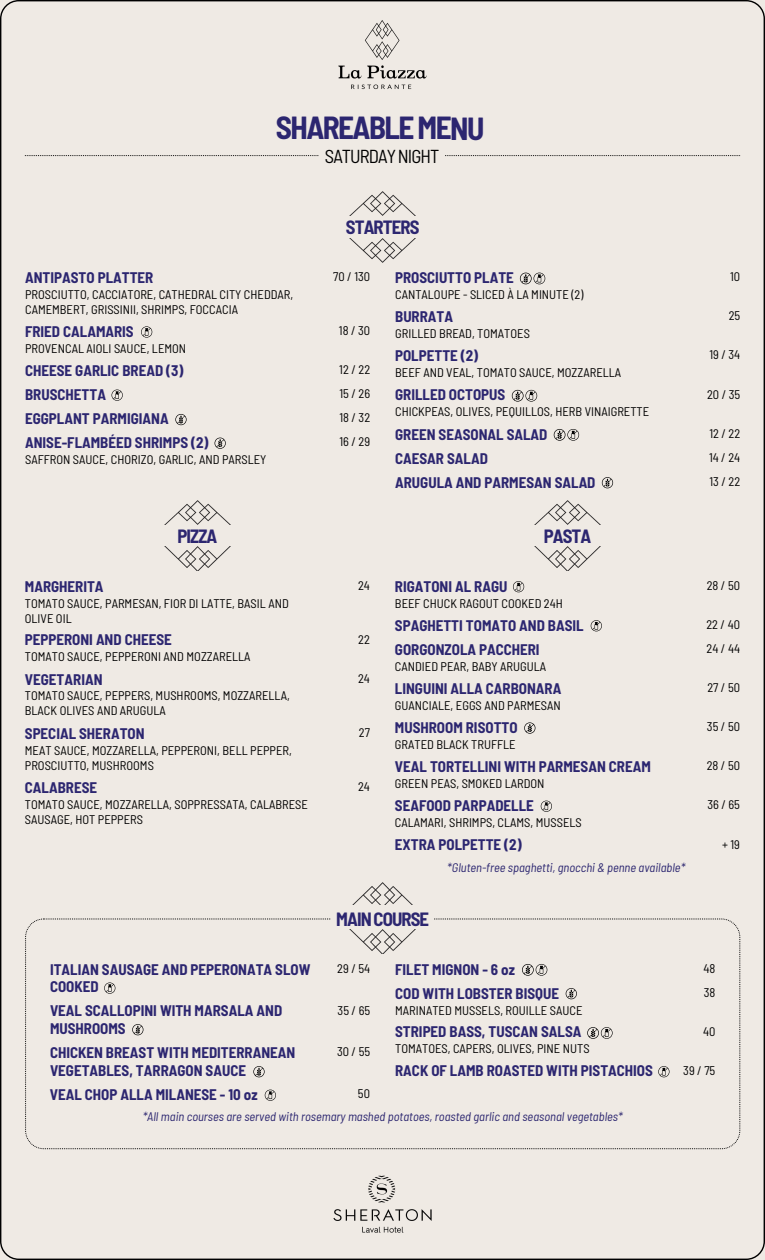
<style>
.page{position:relative;width:765px;height:1260px;background:#efeae4}
.page>*{position:absolute;margin:0;border:0;box-sizing:border-box;transform-origin:0 0}
.t1{font:700 semi-condensed 31.25px "Barlow";letter-spacing:-.05em;color:#2c2670}
.t2{font:700 semi-condensed 18.75px "Barlow";letter-spacing:-.05em;color:#2c2670}
.t3{font:semi-condensed 18.75px "Barlow";letter-spacing:-.05em;color:#000}
.t4{font:700 semi-condensed 15px/17.8px "Barlow";color:#2c2670}
.t5{font:semi-condensed 12.5px/15px "Barlow";color:#000}
.t6{font:italic semi-condensed 12.5px "Barlow";color:#2c2670}
</style>
<div class="page">
<img style="left:349px;top:192px;width:67px;height:24px">
<img style="left:349px;top:238px;width:67px;height:24px">
<img style="left:164px;top:500px;width:67px;height:24px">
<img style="left:164px;top:547px;width:67px;height:24px">
<img style="left:534px;top:500px;width:67px;height:24px">
<img style="left:534px;top:547px;width:67px;height:24px">
<img style="left:349px;top:883px;width:67px;height:22px">
<div style="left:25px;top:919px;width:715px;height:230px;background:#efeae4"></div>
<div style="left:331px;top:905px;width:103px;height:25px;background:#efeae4"></div>
<img style="left:349px;top:930px;width:67px;height:24px">
<svg style="left:25px;top:155px;width:715px;height:1px"></svg>
<div style="left:319px;top:149px;width:126px;height:20px;background:#efeae4"></div>
<svg style="left:141px;top:326px;width:11px;height:12px"></svg>
<svg style="left:112px;top:390px;width:11px;height:11px"></svg>
<svg style="left:175px;top:414px;width:12px;height:11px"></svg>
<svg style="left:215px;top:438px;width:11px;height:11px"></svg>
<svg style="left:520px;top:273px;width:25px;height:11px"></svg>
<svg style="left:512px;top:390px;width:25px;height:12px"></svg>
<svg style="left:554px;top:429px;width:25px;height:12px"></svg>
<svg style="left:602px;top:477px;width:11px;height:11px"></svg>
<svg style="left:513px;top:581px;width:11px;height:11px"></svg>
<svg style="left:591px;top:620px;width:11px;height:11px"></svg>
<svg style="left:132px;top:1024px;width:11px;height:11px"></svg>
<svg style="left:265px;top:1090px;width:11px;height:11px"></svg>
<svg style="left:522px;top:964px;width:25px;height:12px"></svg>
<svg style="left:566px;top:988px;width:11px;height:11px"></svg>
<svg style="left:587px;top:1027px;width:26px;height:12px"></svg>
<svg style="left:658px;top:1066px;width:12px;height:11px"></svg>
<svg style="left:524px;top:722px;width:11px;height:12px"></svg>
<svg style="left:541px;top:801px;width:11px;height:11px"></svg>
<svg style="left:104px;top:982px;width:11px;height:12px"></svg>
<img style="left:316px;top:0;width:132px;height:109px">
<img style="left:327px;top:1174px;width:111px;height:62px">
<svg style="left:253px;top:1066px;width:12px;height:11px"></svg>
<h1 class="t1" style="left:276px;top:108px;width:210px">SHAREABLEMENU</h1>
<h1 class="t3" style="left:325px;top:144px;width:116px">SATURDAYNIGHT</h1>
<h2 class="t2" style="left:346px;top:215px;width:75px">STARTERS</h2>
<h6 class="t4" style="left:25px;top:268px;width:130px">ANTIPASTO PLATTER</h6>
<h6 class="t5" style="left:25px;top:287px;width:270px">PROSCIUTTO, CACCIATORE, CATHEDRAL CITY CHEDDAR,<br>CAMEMBERT, GRISSINII, SHRIMPS, FOCCACIA</h6>
<h6 class="t4" style="left:25px;top:322px;width:110px">FRIED CALAMARIS</h6>
<h6 class="t5" style="left:25px;top:340px;width:163px">PROVENCAL AIOLI SAUCE, LEMON</h6>
<h6 class="t5" style="left:333px;top:269px;width:38px">70 / 130</h6>
<h6 class="t5" style="left:339px;top:323px;width:33px">18/30</h6>
<h3 class="t4" style="left:25px;top:361px;width:160px">CHEESE GARLIC BREAD (3)</h3>
<h6 class="t5" style="left:339px;top:362px;width:32px">12/22</h6>
<h3 class="t4" style="left:25px;top:385px;width:82px">BRUSCHETTA</h3>
<h6 class="t5" style="left:339px;top:386px;width:32px">15/26</h6>
<h3 class="t4" style="left:25px;top:409px;width:145px">EGGPLANT PARMIGIANA</h3>
<h6 class="t5" style="left:339px;top:410px;width:32px">18/32</h6>
<h6 class="t4" style="left:25px;top:433px;width:185px">ANISE-FLAMBÉED SHRIMPS (2)</h6>
<h6 class="t5" style="left:25px;top:452px;width:243px">SAFFRON SAUCE, CHORIZO, GARLIC, AND PARSLEY</h6>
<h6 class="t5" style="left:339px;top:434px;width:32px">16/29</h6>
<h6 class="t4" style="left:395px;top:268px;width:120px">PROSCIUTTO PLATE</h6>
<h6 class="t5" style="left:395px;top:287px;width:190px">CANTALOUPE - SLICED À LA MINUTE (2)</h6>
<p class="t5" style="left:730px;top:269px;width:12px">10</p>
<h6 class="t4" style="left:395px;top:307px;width:59px">BURRATA</h6>
<h6 class="t5" style="left:395px;top:326px;width:136px">GRILLED BREAD, TOMATOES</h6>
<p class="t5" style="left:729px;top:308px;width:13px">25</p>
<h6 class="t4" style="left:395px;top:346px;width:85px">POLPETTE (2)</h6>
<h6 class="t5" style="left:395px;top:365px;width:228px">BEEF AND VEAL, TOMATO SAUCE, MOZZARELLA</h6>
<h6 class="t5" style="left:709px;top:347px;width:32px">19/34</h6>
<h6 class="t4" style="left:395px;top:386px;width:112px">GRILLED OCTOPUS</h6>
<h6 class="t5" style="left:395px;top:404px;width:256px">CHICKPEAS, OLIVES, PEQUILLOS, HERB VINAIGRETTE</h6>
<h6 class="t5" style="left:707px;top:386px;width:35px">20/35</h6>
<h3 class="t4" style="left:395px;top:425px;width:154px">GREEN SEASONAL SALAD</h3>
<h6 class="t5" style="left:709px;top:425px;width:32px">12/22</h6>
<h3 class="t4" style="left:395px;top:449px;width:94px">CAESAR SALAD</h3>
<h6 class="t5" style="left:709px;top:449px;width:33px">14/24</h6>
<h3 class="t4" style="left:395px;top:473px;width:202px">ARUGULA AND PARMESAN SALAD</h3>
<h6 class="t5" style="left:709px;top:473px;width:32px">13/22</h6>
<h2 class="t2" style="left:178px;top:524px;width:41px">PIZZA</h2>
<h2 class="t2" style="left:544px;top:524px;width:49px">PASTA</h2>
<h6 class="t4" style="left:25px;top:577px;width:80px">MARGHERITA</h6>
<h6 class="t5" style="left:25px;top:595px;width:265px">TOMATO SAUCE, PARMESAN, FIOR DI LATTE, BASIL AND<br>OLIVE OIL</h6>
<h6 class="t4" style="left:25px;top:631px;width:148px">PEPPERONI AND CHEESE</h6>
<h6 class="t5" style="left:25px;top:649px;width:227px">TOMATO SAUCE, PEPPERONI AND MOZZARELLA</h6>
<h6 class="t4" style="left:25px;top:670px;width:79px">VEGETARIAN</h6>
<h6 class="t5" style="left:25px;top:688px;width:266px">TOMATO SAUCE, PEPPERS, MUSHROOMS, MOZZARELLA,<br>BLACK OLIVES AND ARUGULA</h6>
<h6 class="t4" style="left:25px;top:724px;width:121px">SPECIAL SHERATON</h6>
<h6 class="t5" style="left:25px;top:742px;width:268px">MEAT SAUCE, MOZZARELLA, PEPPERONI, BELL PEPPER,<br>PROSCIUTTO, MUSHROOMS</h6>
<h6 class="t4" style="left:25px;top:778px;width:74px">CALABRESE</h6>
<h6 class="t5" style="left:25px;top:796px;width:285px">TOMATO SAUCE, MOZZARELLA, SOPPRESSATA, CALABRESE<br>SAUSAGE, HOT PEPPERS</h6>
<p class="t5" style="left:358px;top:577px;width:13px">24</p>
<p class="t5" style="left:358px;top:631px;width:13px">22</p>
<p class="t5" style="left:358px;top:670px;width:13px">24</p>
<p class="t5" style="left:359px;top:724px;width:13px">27</p>
<p class="t5" style="left:358px;top:778px;width:13px">24</p>
<h6 class="t4" style="left:395px;top:577px;width:114px">RIGATONI AL RAGU</h6>
<h6 class="t5" style="left:395px;top:595px;width:169px">BEEF CHUCK RAGOUT COOKED 24H</h6>
<h6 class="t5" style="left:707px;top:577px;width:35px">28/50</h6>
<h3 class="t4" style="left:395px;top:616px;width:190px">SPAGHETTI TOMATO AND BASIL</h3>
<h6 class="t5" style="left:706px;top:616px;width:35px">22/40</h6>
<h6 class="t4" style="left:395px;top:640px;width:146px">GORGONZOLA PACCHERI</h6>
<h6 class="t5" style="left:395px;top:658px;width:153px">CANDIED PEAR, BABY ARUGULA</h6>
<h6 class="t5" style="left:707px;top:640px;width:35px">24/44</h6>
<h6 class="t4" style="left:395px;top:679px;width:168px">LINGUINI ALLA CARBONARA</h6>
<h6 class="t5" style="left:395px;top:697px;width:167px">GUANCIALE, EGGS AND PARMESAN</h6>
<h6 class="t5" style="left:707px;top:680px;width:34px">27/50</h6>
<h6 class="t4" style="left:395px;top:718px;width:124px">MUSHROOM RISOTTO</h6>
<h6 class="t5" style="left:395px;top:736px;width:122px">GRATED BLACK TRUFFLE</h6>
<h6 class="t5" style="left:707px;top:719px;width:35px">35/50</h6>
<h4 class="t4" style="left:395px;top:757px;width:257px">VEAL TORTELLINI WITH PARMESAN CREAM</h4>
<h4 class="t5" style="left:395px;top:776px;width:151px">GREEN PEAS, SMOKED LARDON</h4>
<h6 class="t5" style="left:707px;top:758px;width:35px">28/50</h6>
<h6 class="t4" style="left:395px;top:796px;width:140px">SEAFOOD PARPADELLE</h6>
<h6 class="t5" style="left:395px;top:815px;width:188px">CALAMARI, SHRIMPS, CLAMS, MUSSELS</h6>
<h6 class="t5" style="left:707px;top:797px;width:34px">36/65</h6>
<h3 class="t4" style="left:395px;top:835px;width:128px">EXTRA POLPETTE (2)</h3>
<h6 class="t5" style="left:722px;top:836px;width:19px">+19</h6>
<p class="t6" style="left:447px;top:860px;width:239px">*Gluten-free spaghetti, gnocchi &amp; penne available*</p>
<h2 class="t2" style="left:336px;top:907px;width:94px">MAINCOURSE</h2>
<h3 class="t4" style="left:50px;top:960px;width:262px">ITALIAN SAUSAGE AND PEPERONATA SLOW<br>COOKED</h3>
<h6 class="t5" style="left:337px;top:960px;width:35px">29/54</h6>
<h5 class="t4" style="left:395px;top:960px;width:121px">FILET MIGNON - 6 oz</h5>
<p class="t5" style="left:703px;top:960px;width:13px">48</p>
<h3 class="t4" style="left:50px;top:1002px;width:234px">VEAL SCALLOPINI WITH MARSALA AND<br>MUSHROOMS</h3>
<h6 class="t5" style="left:338px;top:1002px;width:34px">35/65</h6>
<h3 class="t4" style="left:50px;top:1043px;width:247px">CHICKEN BREAST WITH MEDITERRANEAN<br>VEGETABLES, TARRAGON SAUCE</h3>
<h6 class="t5" style="left:337px;top:1044px;width:35px">30/55</h6>
<h5 class="t4" style="left:50px;top:1085px;width:209px">VEAL CHOP ALLA MILANESE - 10 oz</h5>
<p class="t5" style="left:358px;top:1086px;width:14px">50</p>
<p class="t5" style="left:704px;top:984px;width:13px">38</p>
<h6 class="t4" style="left:395px;top:984px;width:165px">COD WITH LOBSTER BISQUE</h6>
<h6 class="t5" style="left:395px;top:1002px;width:189px">MARINATED MUSSELS, ROUILLE SAUCE</h6>
<p class="t5" style="left:703px;top:1023px;width:14px">40</p>
<h6 class="t4" style="left:395px;top:1023px;width:188px">STRIPED BASS, TUSCAN SALSA</h6>
<h6 class="t5" style="left:395px;top:1041px;width:196px">TOMATOES, CAPERS, OLIVES, PINE NUTS</h6>
<h3 class="t4" style="left:395px;top:1062px;width:259px">RACK OF LAMB ROASTED WITH PISTACHIOS</h3>
<h6 class="t5" style="left:683px;top:1062px;width:34px">39/75</h6>
<p class="t6" style="left:143px;top:1109px;width:481px">*All main courses are served with rosemary mashed potatoes, roasted garlic and seasonal vegetables*</p>
</div>
